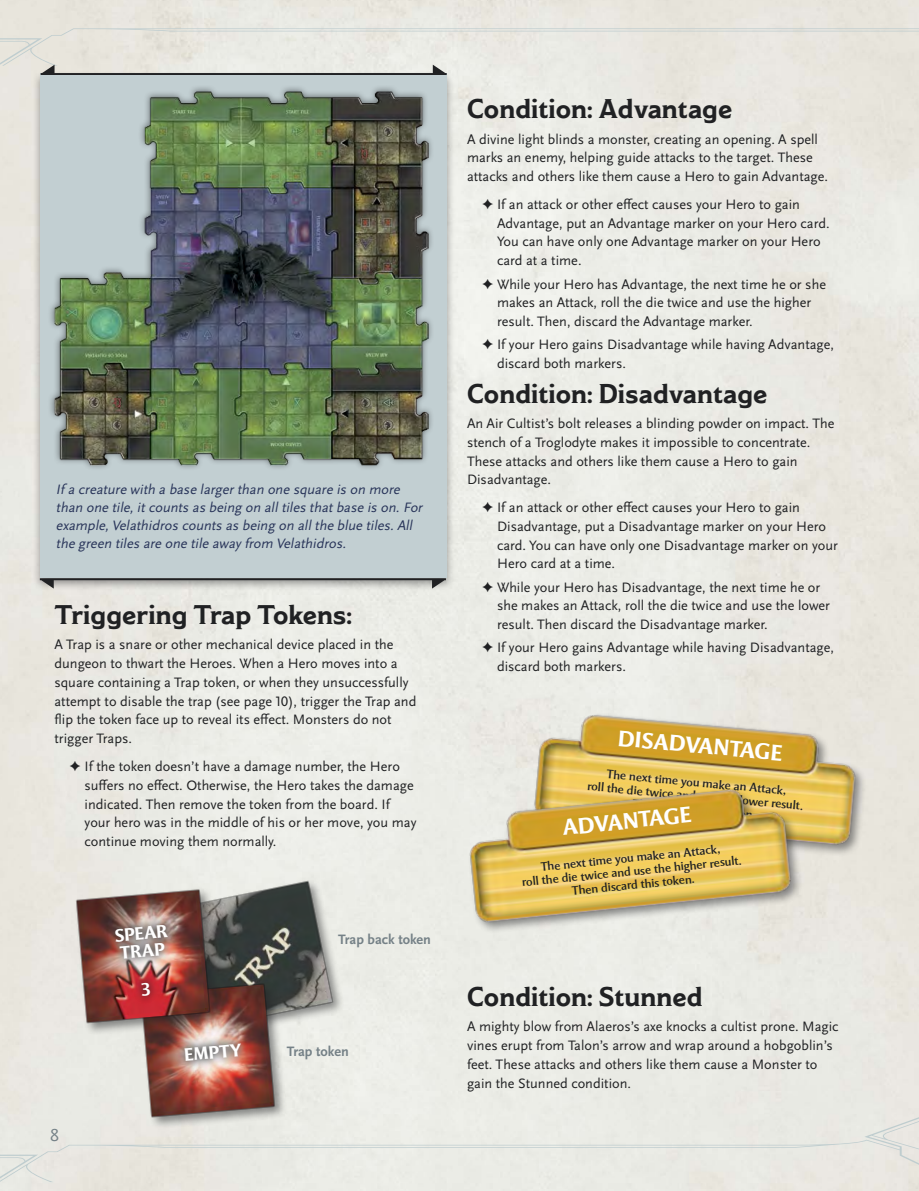
<style>
.page{position:relative;width:919px;height:1191px;background:#fff}
.page>*{position:absolute;margin:0;border:0;box-sizing:border-box;transform-origin:0 0}
.t1{font:700 27px "Modesto Text";color:#202123}
.t2{font:700 22.5px "Mentor Sans Std";color:#fff}
.t3{font:700 18px/18px "Mentor Sans Std";color:#fff}
.t4{font:18px "Scala Sans OT";color:#758187}
.t5{font:14.25px/18.8px "Scala Sans OT";color:#202123}
.t6{font:italic 14.25px/18px "Scala Sans OT";color:#283459}
.t7{font:700 14.25px "Scala Sans OT";color:#758187}
.t8{font:12.45px/13.5px "Mentor Sans Std";color:#202123;text-align:center}
</style>
<div class="page">
<svg style="left:0;top:1117px;width:918px;height:65px;fill:#e9eae4"></svg>
<img style="left:525px;top:704px;width:341px;height:153px">
<img style="left:461px;top:779px;width:341px;height:155px">
<div style="left:32px;top:70px;width:422px;height:521px;background:#202123;opacity:.44"></div>
<div style="left:40px;top:74px;width:406px;height:504px;background:#c2cfd2"></div>
<svg style="left:40px;top:578px;width:406px;height:10px"></svg>
<svg style="left:0;top:28px;width:918px;height:47px"></svg>
<div style="left:48px;top:85px;width:386px;height:386px;background:#202123;opacity:.5"></div>
<img style="left:53px;top:90px;width:375px;height:375px">
<img style="left:165px;top:858px;width:191px;height:191px">
<div style="left:139px;top:981px;width:148px;height:148px;background:#202123;opacity:.5"></div>
<img style="left:121px;top:963px;width:174px;height:160px">
<svg style="left:175px;top:1033px;width:77px;height:38px"></svg>
<img style="left:57px;top:869px;width:174px;height:175px">
<img style="left:105px;top:913px;width:74px;height:92px">
<p class="t6" style="left:56px;top:480px;width:371px">If a creature with a base largerthan one square is on more than one tile,itcounts as being on alltiles thatbase is on.For example,Velathidros counts as being on allthe blue tiles.All the green tiles are one tile away from Velathidros.</p>
<h1 class="t1" style="left:54px;top:600px;width:299px">Triggering Trap Tokens:</h1>
<p class="t5" style="left:54px;top:635px;width:363px">A Trap is a snare or other mechanical device placed in the dungeon to thwart the Heroes. When a Hero moves into a square containing a Trap token, or when they unsuccessfully attempt to disable the trap (see page 10), trigger the Trap and flip the token face up to reveal its effect. Monsters do not trigger Traps.</p>
<p class="t5" style="left:85px;top:757px;width:333px;text-indent:-15px">✦ If the token doesn’t have a damage number, the Hero suffers no effect. Otherwise, the Hero takes the damage indicated. Then remove the token from the board. If your hero was in the middle of his or her move, you may continue moving them normally.</p>
<p class="t3" style="left:114px;top:926px;width:54px;rotate:-5deg">SPEAR<br>TRAP</p>
<p class="t7" style="left:338px;top:931px;width:94px">Trap back token</p>
<p class="t4" style="left:50px;top:1125px;width:10px">8</p>
<p class="t3" style="left:184px;top:1046px;width:59px;rotate:-5deg">EMPTY</p>
<p class="t7" style="left:286px;top:1043px;width:64px">Trap token</p>
<h1 class="t1" style="left:467px;top:94px;width:267px">Condition: Advantage</h1>
<p class="t5" style="left:467px;top:130px;width:362px">A divine light blinds a monster, creating an opening. A spell marks an enemy, helping guide attacks to the target. These attacks and others like them cause a Hero to gain Advantage.</p>
<p class="t5" style="left:497px;top:195px;width:334px;text-indent:-15px">✦ If an attack or other effect causes your Hero to gain Advantage, put an Advantage marker on your Hero card.<br>You can have only one Advantage marker on your Hero card at a time.</p>
<p class="t5" style="left:497px;top:275px;width:330px;text-indent:-15px">✦ While your Hero has Advantage, the next time he or she makes an Attack, roll the die twice and use the higher result. Then, discard the Advantage marker.</p>
<p class="t5" style="left:497px;top:335px;width:338px;text-indent:-15px">✦ If your Hero gains Disadvantage while having Advantage, discard both markers.</p>
<h1 class="t1" style="left:467px;top:379px;width:302px">Condition: Disadvantage</h1>
<p class="t5" style="left:467px;top:414px;width:369px">An Air Cultist’s bolt releases a blinding powder on impact. The stench of a Troglodyte makes it impossible to concentrate.<br>These attacks and others like them cause a Hero to gain Disadvantage.</p>
<p class="t5" style="left:497px;top:498px;width:342px;text-indent:-15px">✦ If an attack or other effect causes your Hero to gain Disadvantage, put a Disadvantage marker on your Hero card. You can have only one Disadvantage marker on your Hero card at a time.</p>
<p class="t5" style="left:497px;top:578px;width:334px;text-indent:-15px">✦ While your Hero has Disadvantage, the next time he or she makes an Attack, roll the die twice and use the lower result. Then discard the Disadvantage marker.</p>
<p class="t5" style="left:497px;top:638px;width:338px;text-indent:-15px">✦ If your Hero gains Advantage while having Disadvantage, discard both markers.</p>
<h2 class="t2" style="left:619px;top:724px;width:166px;rotate:5deg">DISADVANTAGE</h2>
<p class="t8" style="left:589px;top:766px;width:218px;rotate:5deg">The next time you make an Attack,<br>roll the die twice and use the lower result.</p>
<h2 class="t2" style="left:561px;top:813px;width:130px;rotate:-6deg">ADVANTAGE</h2>
<p class="t8" style="left:520px;top:862px;width:222px;rotate:-6deg">The next time you make an Attack,<br>roll the die twice and use the higher result.<br>Then discard this token.</p>
<h1 class="t1" style="left:467px;top:982px;width:237px">Condition: Stunned</h1>
<p class="t5" style="left:467px;top:1017px;width:373px">A mighty blow from Alaeros’s axe knocks a cultist prone. Magic vines erupt from Talon’s arrow and wrap around a hobgoblin’s feet. These attacks and others like them cause a Monster to gain the Stunned condition.</p>
</div>
